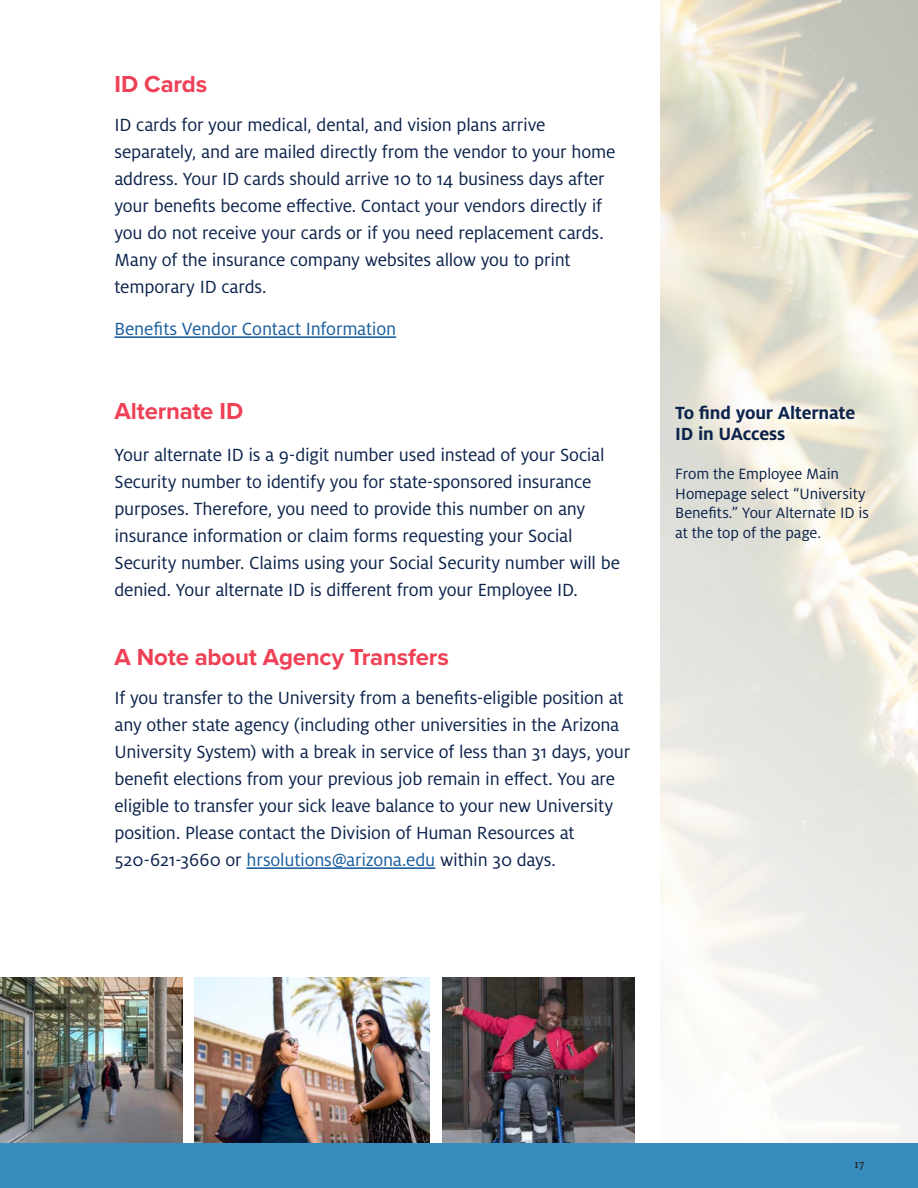
<style>
.page{position:relative;width:918px;height:1188px;background:#fff}
.page>*{position:absolute;margin:0;border:0;box-sizing:border-box;transform-origin:0 0}
.Heading_2{font:700 24px "Proxima Nova";letter-spacing:-.01em;color:#ef4056}
.Heading_2-2{font:19.5px/27px "Milo OT";letter-spacing:-.01em;color:#0c234b}
.Heading_2-3{font:19.5px "Milo OT";letter-spacing:-.01em;color:#175d9e}
.t1{font:700 19.5px/21px "Milo OT";letter-spacing:-.015em;color:#0c234b}
.t2{font:16.5px/19.5px "Milo OT";letter-spacing:-.005em;color:#0c234b}
.t3{font:500 12px "Milo Serif OT";color:#231f20}
.s1{color:#175d9e}
</style>
<div class="page">
<img style="left:660px;top:0;width:258px;height:1144px">
<img style="left:443px;top:977px;width:191px;height:167px">
<img style="left:0;top:977px;width:183px;height:167px">
<img style="left:195px;top:977px;width:235px;height:167px">
<hr style="left:114px;top:336px;width:282px;height:2px;background:#175d9e">
<hr style="left:247px;top:867px;width:188px;height:2px;background:#175d9e">
<div style="left:0;top:1144px;width:918px;height:44px;background:#378dbd"></div>
<p class="Heading_2" style="left:114px;top:67px;width:94px">ID Cards</p>
<p class="Heading_2-2" style="left:114px;top:112px;width:503px">ID cards for your medical, dental, and vision plans arrive separately, and are mailed directly from the vendor to your home address. Your ID cards should arrive 10 to 14 business days after your benefits become effective. Contact your vendors directly if you do not receive your cards or if you need replacement cards.<br>Many of the insurance company websites allow you to print temporary ID cards.</p>
<p class="Heading_2-3" style="left:114px;top:319px;width:283px">Benefits Vendor Contact Information</p>
<p class="Heading_2" style="left:114px;top:394px;width:130px">Alternate ID</p>
<p class="Heading_2-2" style="left:114px;top:442px;width:507px">Your alternate ID is a 9-digit number used instead of your Social Security number to identify you for state-sponsored insurance purposes. Therefore, you need to provide this number on any insurance information or claim forms requesting your Social Security number. Claims using your Social Security number will be denied. Your alternate ID is different from your Employee ID.</p>
<p class="Heading_2" style="left:114px;top:640px;width:336px">A Note about Agency Transfers</p>
<p class="Heading_2-2" style="left:114px;top:685px;width:517px">If you transfer to the University from a benefits-eligible position at any other state agency (including other universities in the Arizona University System) with a break in service of less than 31 days, your benefit elections from your previous job remain in effect. You are eligible to transfer your sick leave balance to your new University position. Please contact the Division of Human Resources at 520-621-3660 or <span class="s1">hrsolutions@arizona.edu</span> within 30 days.</p>
<p class="t1" style="left:675px;top:403px;width:182px">To find your Alternate<br>ID in UAccess</p>
<p class="t2" style="left:675px;top:465px;width:195px">From the Employee Main<br>Homepage select “University<br>Benefits.” Your Alternate ID is at the top of the page.</p>
<p class="t3" style="left:854px;top:1158px;width:12px">17</p>
</div>
